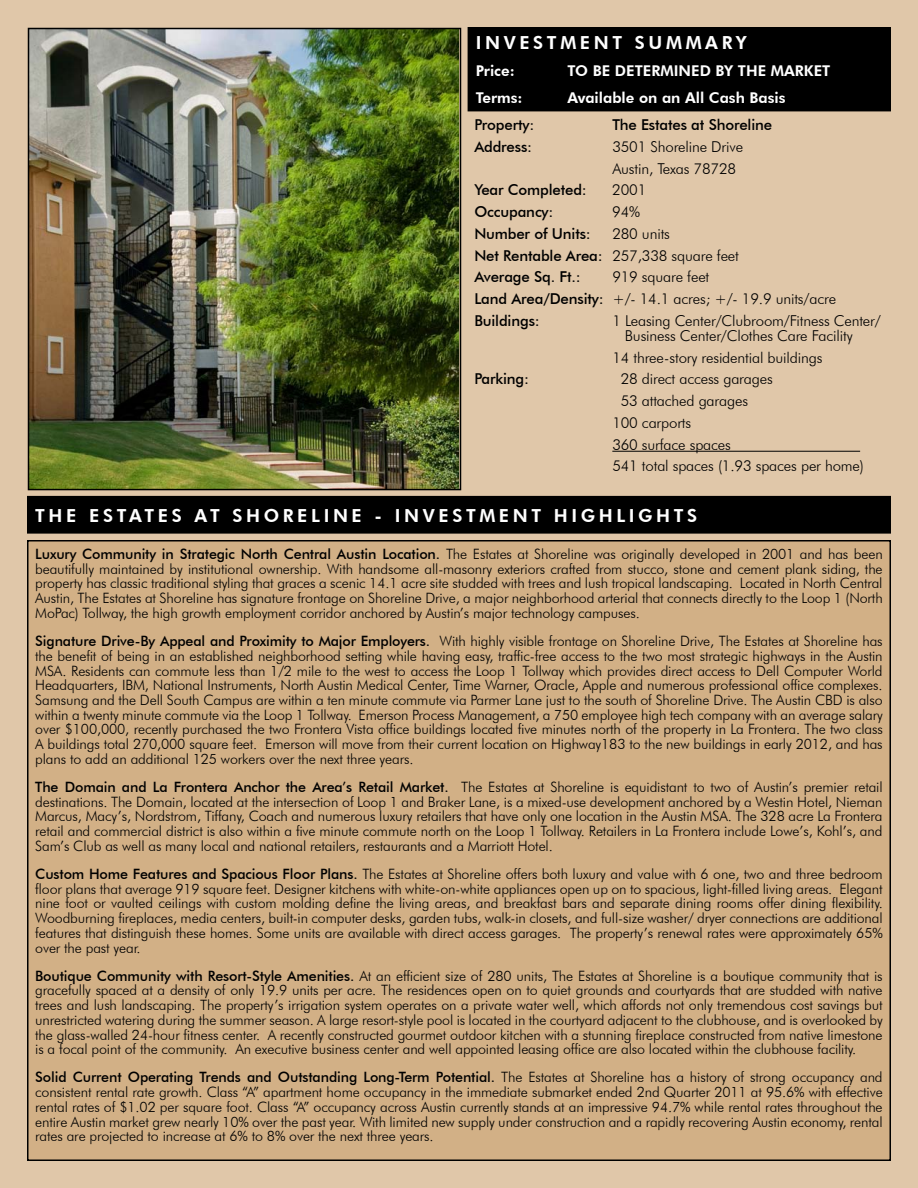
<style>
.page{position:relative;width:918px;height:1188px;background:#e0c7a9}
.page>*{position:absolute;margin:0;border:0;box-sizing:border-box;transform-origin:0 0}
.t1{font:800 18px "Futura BT";letter-spacing:.2em;color:#fff}
.t2{font:300 15px/21.8px "Futura BT";letter-spacing:-.01em;color:#000}
.t3{font:500 15px/21.8px "Futura BT";letter-spacing:-.01em;color:#000}
.t4{font:800 14.85px "Futura BT";color:#fff}
.t5{font:300 14.25px/14.7px "Futura BT";letter-spacing:-.01em;color:#000;text-align:justify}
.s1{font-weight:300}
.s2{font-weight:500}
</style>
<div class="page">
<div style="left:468px;top:28px;width:422px;height:83px;background:#000"></div>
<div style="left:468px;top:27px;width:423px;height:84px;border:2px solid #000"></div>
<hr style="left:612px;top:451px;width:248px;height:1px;background:#000">
<div style="left:28px;top:541px;width:862px;height:619px;background:#d2b086"></div>
<div style="left:28px;top:497px;width:862px;height:36px;background:#000"></div>
<div style="left:27px;top:496px;width:864px;height:38px;border:2px solid #000"></div>
<img style="left:31px;top:31px;width:427px;height:456px">
<div style="left:28px;top:28px;width:433px;height:462px;border:2px solid #000"></div>
<p class="t1" style="left:476px;top:32px;width:26px">Investment</p>
<p class="t1" style="left:635px;top:32px;width:32px">Summar</p>
<p class="t1" style="left:736px;top:32px;width:12px">y</p>
<p class="t4" style="left:476px;top:62px;width:40px">Price:</p>
<p class="t4" style="left:567px;top:62px;width:265px">TO BE DETERMINED BY THE MARKET</p>
<p class="t4" style="left:476px;top:89px;width:48px">Terms:</p>
<p class="t4" style="left:567px;top:89px;width:220px">Available on an All Cash Basis</p>
<p class="t3" style="left:474px;top:114px;width:61px">Property:</p>
<p class="t3" style="left:612px;top:114px;width:161px">The Estates at Shoreline</p>
<p class="t3" style="left:474px;top:136px;width:59px">Address:</p>
<p class="t2" style="left:612px;top:136px;width:132px">3501 Shoreline Drive<br>Austin, Texas 78728</p>
<p class="t3" style="left:474px;top:179px;width:114px">Year Completed:</p>
<p class="t2" style="left:612px;top:179px;width:36px">2001</p>
<p class="t3" style="left:474px;top:201px;width:81px">Occupancy:</p>
<p class="t2" style="left:612px;top:201px;width:29px">94%</p>
<p class="t3" style="left:474px;top:223px;width:118px">Number of Units:</p>
<p class="t3" style="left:474px;top:223px;width:266px;text-indent:138px"><span class="s1">280 units<br></span>Net Rentable Area: <span class="s1">257,338 square feet<br></span>Average Sq. Ft.:</p>
<p class="t2" style="left:474px;top:266px;width:363px;text-indent:138px">919 square feet<br><span class="s2">Land Area/Density:</span> +/- 14.1 acres; +/- 19.9 units/acre<br><span class="s2">Buildings:</span></p>
<p class="t2" style="left:625px;top:313px;width:258px;line-height:15px;text-indent:-13px">1 Leasing Center/Clubroom/Fitness Center/<br>Business Center/Clothes Care Facility</p>
<p class="t2" style="left:612px;top:346px;width:212px">14 three-story residential buildings</p>
<p class="t3" style="left:474px;top:368px;width:56px">Parking:</p>
<p class="t2" style="left:621px;top:368px;width:154px">28 direct access garages</p>
<p class="t2" style="left:621px;top:390px;width:129px">53 attached garages</p>
<p class="t2" style="left:612px;top:412px;width:80px">100 carports</p>
<p class="t2" style="left:612px;top:433px;width:120px">360 surface spaces</p>
<p class="t2" style="left:612px;top:455px;width:253px">541 total spaces (1.93 spaces per home)</p>
<p class="t1" style="left:35px;top:505px;width:664px">THE ESTATES AT SHORELINE - INVESTMENT HIGHLIGHTS</p>
<p class="t5" style="left:35px;top:547px;width:849px"><span class="s2">Luxury Community in Strategic North Central Austin Location.</span> The Estates at Shoreline was originally developed in 2001 and has been beautifully maintained by institutional ownership. With handsome all-masonry exteriors crafted from stucco, stone and cement plank siding, the property has classic traditional styling that graces a scenic 14.1 acre site studded with trees and lush tropical landscaping. Located in North Central Austin, The Estates at Shoreline has signature frontage on Shoreline Drive, a major neighborhood arterial that connects directly to the Loop 1 (North MoPac) Tollway, the high growth employment corridor anchored by Austin’s major technology campuses.</p>
<p class="t5" style="left:35px;top:634px;width:849px"><span class="s2">Signature Drive-By Appeal and Proximity to Major Employers.</span> With highly visible frontage on Shoreline Drive, The Estates at Shoreline has the benefit of being in an established neighborhood setting while having easy, traffic-free access to the two most strategic highways in the Austin MSA. Residents can commute less than 1/2 mile to the west to access the Loop 1 Tollway which provides direct access to Dell Computer World Headquarters, IBM, National Instruments, North Austin Medical Center, Time Warner, Oracle, Apple and numerous professional office complexes.<br>Samsung and the Dell South Campus are within a ten minute commute via Parmer Lane just to the south of Shoreline Drive. The Austin CBD is also within a twenty minute commute via the Loop 1 Tollway. Emerson Process Management, a 750 employee high tech company with an average salary over $100,000, recently purchased the two Frontera Vista office buildings located five minutes north of the property in La Frontera. The two class A buildings total 270,000 square feet. Emerson will move from their current location on Highway183 to the new buildings in early 2012, and has plans to add an additional 125 workers over the next three years.</p>
<p class="t5" style="left:35px;top:779px;width:849px"><span class="s2">The Domain and La Frontera Anchor the Area’s Retail Market.</span> The Estates at Shoreline is equidistant to two of Austin’s premier retail destinations. The Domain, located at the intersection of Loop 1 and Braker Lane, is a mixed-use development anchored by a Westin Hotel, Nieman Marcus, Macy’s, Nordstrom, Tiffany, Coach and numerous luxury retailers that have only one location in the Austin MSA. The 328 acre La Frontera retail and commercial district is also within a five minute commute north on the Loop 1 Tollway. Retailers in La Frontera include Lowe’s, Kohl’s, and Sam’s Club as well as many local and national retailers, restaurants and a Marriott Hotel.</p>
<p class="t5" style="left:35px;top:866px;width:849px"><span class="s2">Custom Home Features and Spacious Floor Plans.</span> The Estates at Shoreline offers both luxury and value with 6 one, two and three bedroom floor plans that average 919 square feet. Designer kitchens with white-on-white appliances open up on to spacious, light-filled living areas. Elegant nine foot or vaulted ceilings with custom molding define the living areas, and breakfast bars and separate dining rooms offer dining flexibility.<br>Woodburning fireplaces, media centers, built-in computer desks, garden tubs, walk-in closets, and full-size washer/ dryer connections are additional features that distinguish these homes. Some units are available with direct access garages. The property’s renewal rates were approximately 65% over the past year.</p>
<p class="t5" style="left:35px;top:968px;width:849px"><span class="s2">Boutique Community with Resort-Style Amenities.</span> At an efficient size of 280 units, The Estates at Shoreline is a boutique community that is gracefully spaced at a density of only 19.9 units per acre. The residences open on to quiet grounds and courtyards that are studded with native trees and lush landscaping. The property’s irrigation system operates on a private water well, which affords not only tremendous cost savings but unrestricted watering during the summer season. A large resort-style pool is located in the courtyard adjacent to the clubhouse, and is overlooked by the glass-walled 24-hour fitness center. A recently constructed gourmet outdoor kitchen with a stunning fireplace constructed from native limestone is a focal point of the community. An executive business center and well appointed leasing office are also located within the clubhouse facility.</p>
<p class="t5" style="left:35px;top:1070px;width:849px"><span class="s2">Solid Current Operating Trends and Outstanding Long-Term Potential.</span> The Estates at Shoreline has a history of strong occupancy and consistent rental rate growth. Class “A” apartment home occupancy in the immediate submarket ended 2nd Quarter 2011 at 95.6% with effective rental rates of $1.02 per square foot. Class “A” occupancy across Austin currently stands at an impressive 94.7% while rental rates throughout the entire Austin market grew nearly 10% over the past year. With limited new supply under construction and a rapidly recovering Austin economy, rental rates are projected to increase at 6% to 8% over the next three years.</p>
</div>
